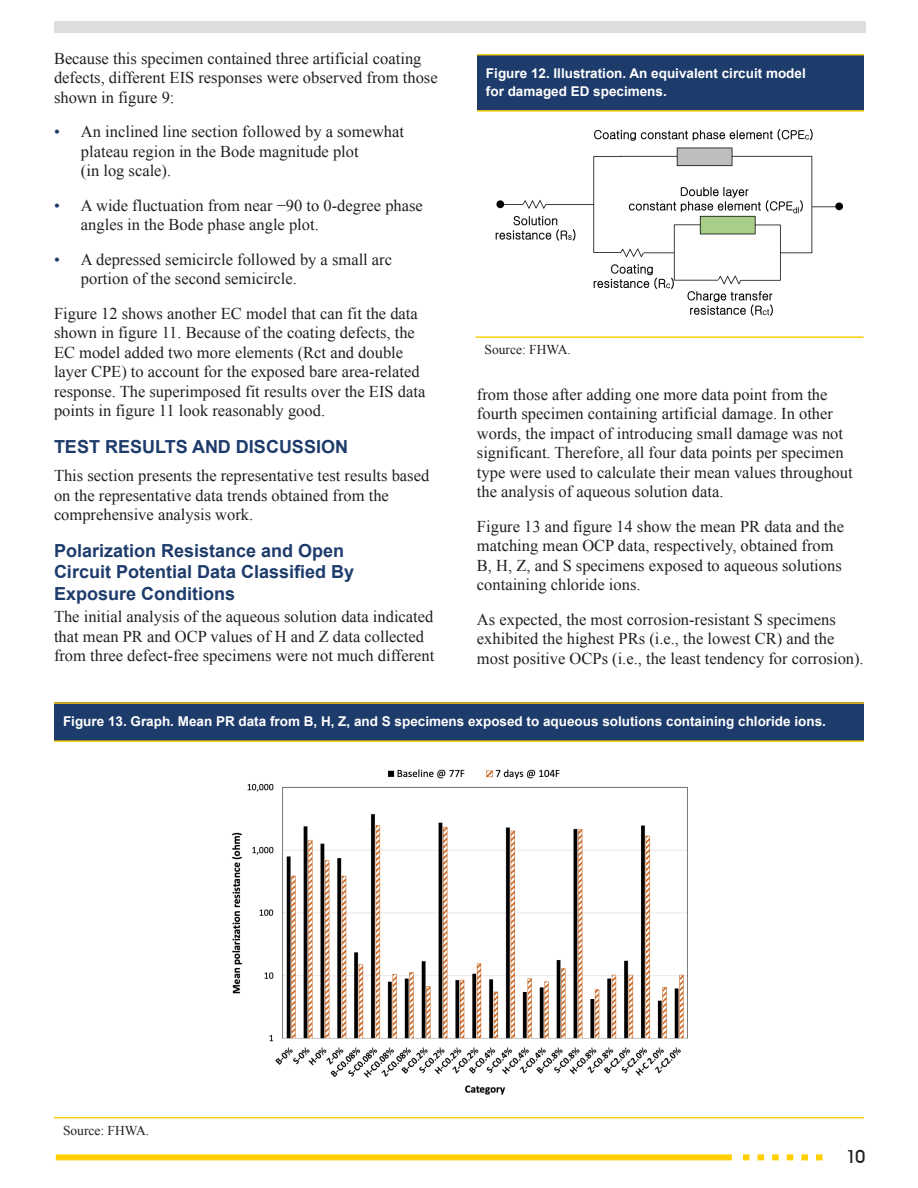
<style>
.page{position:relative;width:918px;height:1188px;background:#fff}
.page>*{position:absolute;margin:0;border:0;box-sizing:border-box;transform-origin:0 0}
.t1{font:700 18px/21.6px "Arial";color:#1d3b6b}
.t2{font:500 18px "Avant Garde IT Cby BT";color:#231f20}
.t3{font:16.5px/19.5px "Times New Roman";color:#231f20}
.t4{font:700 13.5px/18px "Arial";color:#fff}
.t5{font:13.5px "Times New Roman";color:#231f20}
.s1{color:#1d3b6b}
</style>
<div class="page">
<div style="left:54px;top:21px;width:812px;height:12px;background:#dedede"></div>
<svg style="left:743px;top:1154px;width:80px;height:6px"></svg>
<div style="left:56px;top:1154px;width:676px;height:6px;background:#ffcf01"></div>
<div style="left:477px;top:54px;width:387px;height:56px;background:#1d3b6b"></div>
<hr style="left:477px;top:110px;width:387px;height:2px;background:#fccf0e">
<hr style="left:477px;top:54px;width:387px;height:1px;background:#fccf0e">
<hr style="left:476px;top:336px;width:388px;height:2px;background:#fccf0e">
<img style="left:495px;top:129px;width:348px;height:187px">
<div style="left:54px;top:702px;width:810px;height:39px;background:#1d3b6b"></div>
<hr style="left:54px;top:740px;width:810px;height:2px;background:#fccf0e">
<hr style="left:54px;top:702px;width:810px;height:2px;background:#fccf0e">
<hr style="left:54px;top:1117px;width:810px;height:1px;background:#fccf0e">
<img style="left:232px;top:769px;width:456px;height:326px">
<p class="t3" style="left:54px;top:48px;width:385px">Because this specimen contained three artificial coating defects, different EIS responses were observed from those shown in figure 9:</p>
<p class="t3" style="left:81px;top:122px;width:325px;text-indent:-27px"><span class="s1">•</span> An inclined line section followed by a somewhat plateau region in the Bode magnitude plot<br>(in log scale).</p>
<p class="t3" style="left:81px;top:195px;width:343px;text-indent:-27px"><span class="s1">•</span> A wide fluctuation from near −90 to 0-degree phase angles in the Bode phase angle plot.</p>
<p class="t3" style="left:81px;top:249px;width:313px;text-indent:-27px"><span class="s1">•</span> A depressed semicircle followed by a small arc portion of the second semicircle.</p>
<p class="t3" style="left:54px;top:303px;width:373px">Figure 12 shows another EC model that can fit the data shown in figure 11. Because of the coating defects, the EC model added two more elements (Rct and double layer CPE) to account for the exposed bare area-related response. The superimposed fit results over the EIS data points in figure 11 look reasonably good.</p>
<h1 class="t1" style="left:54px;top:436px;width:296px">TEST RESULTS AND DISCUSSION</h1>
<p class="t3" style="left:54px;top:466px;width:377px">This section presents the representative test results based on the representative data trends obtained from the comprehensive analysis work.</p>
<h2 class="t1" style="left:54px;top:540px;width:302px">Polarization Resistance and Open<br>Circuit Potential Data Classified By<br>Exposure Conditions</h2>
<p class="t3" style="left:54px;top:607px;width:382px">The initial analysis of the aqueous solution data indicated that mean PR and OCP values of H and Z data collected from three defect-free specimens were not much different</p>
<p class="t4" style="left:486px;top:65px;width:321px">Figure 12. Illustration. An equivalent circuit model for damaged ED specimens.</p>
<p class="t5" style="left:485px;top:340px;width:88px">Source: FHWA.</p>
<p class="t3" style="left:477px;top:384px;width:377px">from those after adding one more data point from the fourth specimen containing artificial damage. In other words, the impact of introducing small damage was not significant. Therefore, all four data points per specimen type were used to calculate their mean values throughout the analysis of aqueous solution data.</p>
<p class="t3" style="left:477px;top:516px;width:369px">Figure 13 and figure 14 show the mean PR data and the matching mean OCP data, respectively, obtained from B, H, Z, and S specimens exposed to aqueous solutions containing chloride ions.</p>
<p class="t3" style="left:477px;top:609px;width:388px">As expected, the most corrosion-resistant S specimens exhibited the highest PRs (i.e., the lowest CR) and the most positive OCPs (i.e., the least tendency for corrosion).</p>
<p class="t4" style="left:63px;top:713px;width:764px">Figure 13. Graph. Mean PR data from B, H, Z, and S specimens exposed to aqueous solutions containing chloride ions.</p>
<p class="t5" style="left:63px;top:1121px;width:88px">Source: FHWA.</p>
<p class="t2" style="left:846px;top:1146px;width:21px">10</p>
</div>
